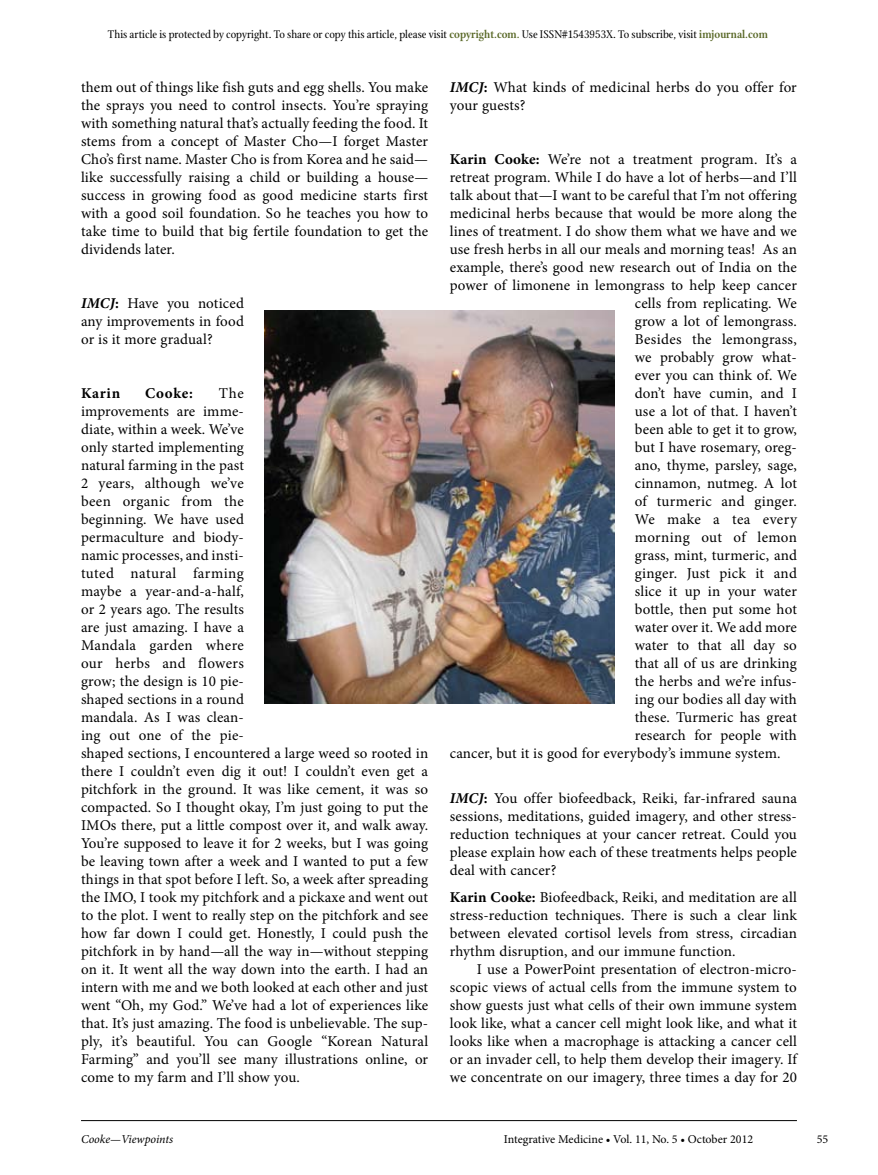
<style>
.page{position:relative;width:878px;height:1175px;background:#fff}
.page>*{position:absolute;margin:0;border:0;box-sizing:border-box;transform-origin:0 0}
.t1{font:15px/18px "Minion Pro";letter-spacing:.01em;color:#000;text-align:justify}
.t2{font:700 15px "Minion Pro";letter-spacing:.05em;color:#000}
.t3{font:12px "Stone Print";color:#000}
.t4{font:12px "Minion Pro";color:#000}
.t5{font:italic 12px "Minion Pro";letter-spacing:-.005em;color:#000}
.s1{font-weight:600;color:#596827}
.s2{font-weight:700;font-style:italic}
.s3{font-weight:700}
</style>
<div class="page">
<hr style="left:81px;top:1120px;width:715px;height:1px;background:#000">
<img style="left:264px;top:310px;width:350px;height:394px">
<p class="t3" style="left:108px;top:28px;width:661px">This article is protected by copyright. To share or copy this article, please visit <span class="s1">copyright.com.</span> Use ISSN#1543953X. To subscribe, visit <span class="s1">imjournal.com</span></p>
<p class="t1" style="left:81px;top:78px;width:348px">them out of things like fish guts and egg shells. You make the sprays you need to control insects. You’re spraying with something natural that’s actually feeding the food. It stems from a concept of Master Cho—I forget Master Cho’s first name. Master Cho is from Korea and he said— like successfully raising a child or building a house— success in growing food as good medicine starts first with a good soil foundation. So he teaches you how to take time to build that big fertile foundation to get the dividends later.</p>
<p class="t1" style="left:81px;top:294px;width:164px"><span class="s2">IMCJ</span><span class="s3">:</span> Have you noticed any improvements in food or is it more gradual?</p>
<p class="t1" style="left:81px;top:384px;width:348px;text-align:left;text-indent:138px">The<br>improvements are imme-<br>diate, within a week. We’ve<br>only started implementing<br>natural farming in the past<br>2 years, although we’ve<br>been organic from the<br>beginning. We have used<br>permaculture and biody-<br>namic processes, and insti-<br>tuted natural farming<br>maybe a year-and-a-half,<br>or 2 years ago. The results<br>are just amazing. I have a<br>Mandala garden where<br>our herbs and flowers<br>grow; the design is 10 pie-<br>shaped sections in a round<br>mandala. As I was clean-<br>ing out one of the pie-<br>shaped sections, I encountered a large weed so rooted in there I couldn’t even dig it out! I couldn’t even get a pitchfork in the ground. It was like cement, it was so compacted. So I thought okay, I’m just going to put the IMOs there, put a little compost over it, and walk away.<br>You’re supposed to leave it for 2 weeks, but I was going be leaving town after a week and I wanted to put a few things in that spot before I left. So, a week after spreading the IMO, I took my pitchfork and a pickaxe and went out to the plot. I went to really step on the pitchfork and see how far down I could get. Honestly, I could push the pitchfork in by hand—all the way in—without stepping on it. It went all the way down into the earth. I had an intern with me and we both looked at each other and just went “Oh, my God.” We’ve had a lot of experiences like that. It’s just amazing. The food is unbelievable. The sup&shy;ply, it’s beautiful. You can Google “Korean Natural Farming” and you’ll see many illustrations online, or come to my farm and I’ll show you.</p>
<p class="t2" style="left:81px;top:383px;width:41px">Karin</p>
<p class="t2" style="left:145px;top:383px;width:49px">Cooke:</p>
<p class="t1" style="left:450px;top:78px;width:348px"><span class="s2">IMCJ</span><span class="s3">:</span> What kinds of medicinal herbs do you offer for your guests?</p>
<p class="t1" style="left:450px;top:150px;width:348px"><span class="s3">Karin Cooke:</span> We’re not a treatment program. It’s a</p>
<p class="t1" style="left:450px;top:168px;width:348px">retreat program. While I do have a lot of herbs—and I’ll</p>
<p class="t1" style="left:450px;top:186px;width:348px">talk about that—I want to be careful that I’m not offering</p>
<p class="t1" style="left:450px;top:204px;width:348px">medicinal herbs because that would be more along the</p>
<p class="t1" style="left:450px;top:222px;width:348px">lines of treatment. I do show them what we have and we</p>
<p class="t1" style="left:450px;top:240px;width:348px">use fresh herbs in all our meals and morning teas! As an</p>
<p class="t1" style="left:450px;top:258px;width:348px">example, there’s good new research out of India on the</p>
<p class="t1" style="left:450px;top:276px;width:348px">power of limonene in lemongrass to help keep cancer</p>
<p class="t1" style="left:634px;top:294px;width:164px">cells from replicating. We</p>
<p class="t1" style="left:634px;top:312px;width:163px">grow a lot of lemongrass.</p>
<p class="t1" style="left:634px;top:330px;width:163px">Besides the lemongrass,</p>
<p class="t1" style="left:634px;top:348px;width:164px">we probably grow what-</p>
<p class="t1" style="left:634px;top:366px;width:164px">ever you can think of. We</p>
<p class="t1" style="left:634px;top:384px;width:164px">don’t have cumin, and I</p>
<p class="t1" style="left:634px;top:402px;width:164px">use a lot of that. I haven’t</p>
<p class="t1" style="left:634px;top:420px;width:164px">been able to get it to grow,</p>
<p class="t1" style="left:634px;top:438px;width:164px">but I have rosemary, oreg-</p>
<p class="t1" style="left:634px;top:456px;width:163px">ano, thyme, parsley, sage,</p>
<p class="t1" style="left:634px;top:474px;width:164px">cinnamon, nutmeg. A lot</p>
<p class="t1" style="left:634px;top:492px;width:163px">of turmeric and ginger.</p>
<p class="t1" style="left:634px;top:510px;width:164px">We make a tea every</p>
<p class="t1" style="left:634px;top:528px;width:164px">morning out of lemon</p>
<p class="t1" style="left:634px;top:546px;width:163px">grass, mint, turmeric, and</p>
<p class="t1" style="left:634px;top:564px;width:163px">ginger. Just pick it and</p>
<p class="t1" style="left:634px;top:582px;width:164px">slice it up in your water</p>
<p class="t1" style="left:634px;top:600px;width:163px">bottle, then put some hot</p>
<p class="t1" style="left:634px;top:618px;width:163px">water over it. We add more</p>
<p class="t1" style="left:634px;top:636px;width:164px">water to that all day so</p>
<p class="t1" style="left:634px;top:654px;width:163px">that all of us are drinking</p>
<p class="t1" style="left:634px;top:672px;width:163px">the herbs and we’re infus-</p>
<p class="t1" style="left:634px;top:690px;width:163px">ing our bodies all day with</p>
<p class="t1" style="left:634px;top:708px;width:164px">these. Turmeric has great</p>
<p class="t1" style="left:634px;top:726px;width:164px">research for people with</p>
<p class="t1" style="left:450px;top:744px;width:332px">cancer, but it is good for everybody’s immune system.</p>
<p class="t1" style="left:450px;top:789px;width:348px"><span class="s2">IMCJ</span><span class="s3">:</span> You offer biofeedback, Reiki, far-infrared sauna sessions, meditations, guided imagery, and other stress&shy;reduction techniques at your cancer retreat. Could you please explain how each of these treatments helps people deal with cancer?</p>
<p class="t1" style="left:450px;top:888px;width:348px"><span class="s3">Karin Cooke:</span> Biofeedback, Reiki, and meditation are all stress-reduction techniques. There is such a clear link between elevated cortisol levels from stress, circadian rhythm disruption, and our immune function.</p>
<p class="t1" style="left:450px;top:960px;width:348px;text-indent:27px">I use a PowerPoint presentation of electron-micro&shy;scopic views of actual cells from the immune system to show guests just what cells of their own immune system look like, what a cancer cell might look like, and what it looks like when a macrophage is attacking a cancer cell or an invader cell, to help them develop their imagery. If we concentrate on our imagery, three times a day for 20</p>
<p class="t5" style="left:81px;top:1131px;width:94px">Cooke—Viewpoints</p>
<p class="t4" style="left:504px;top:1131px;width:251px">Integrative Medicine • Vol. 11, No. 5 • October 2012</p>
<p class="t4" style="left:816px;top:1131px;width:13px">55</p>
</div>
